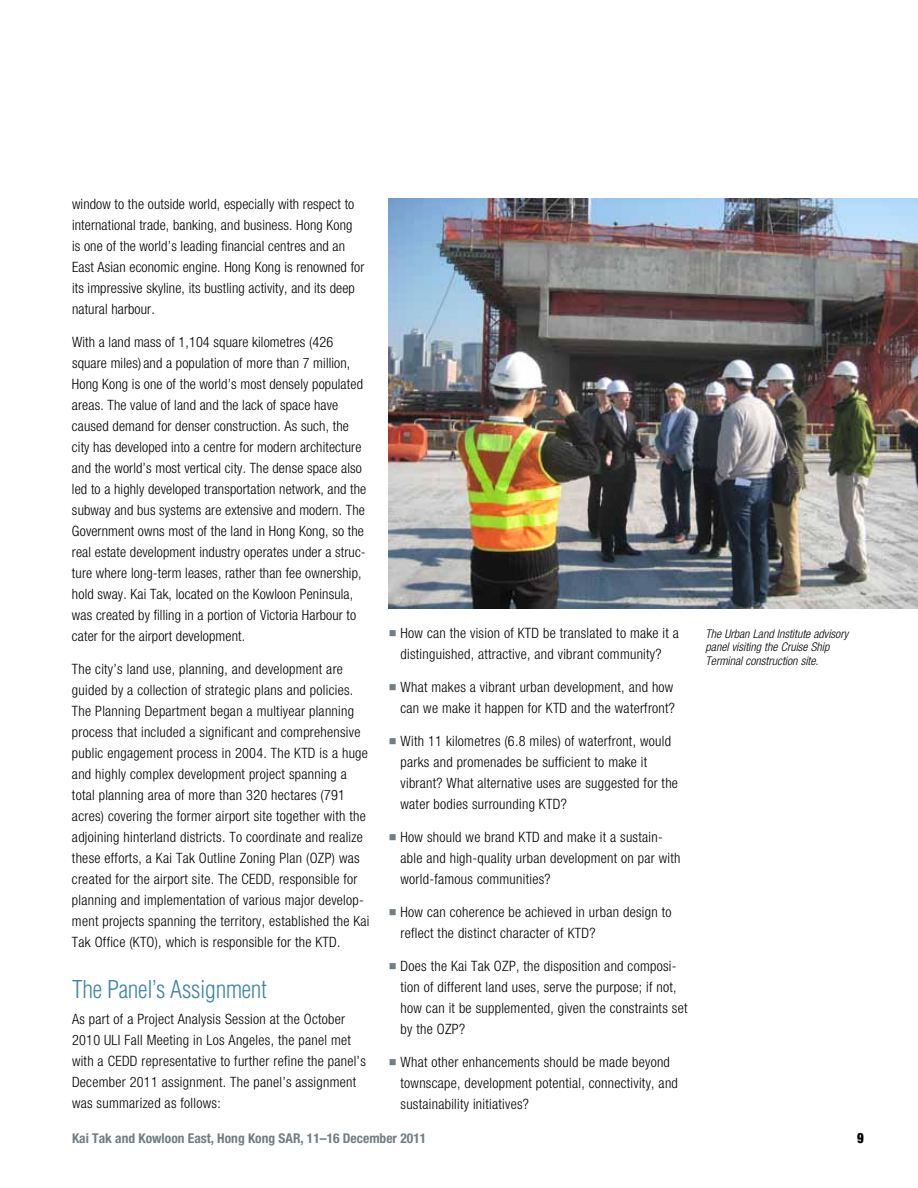
<style>
.page{position:relative;width:918px;height:1188px;background:#fff}
.page>*{position:absolute;margin:0;border:0;box-sizing:border-box;transform-origin:0 0}
.t1{font:300 condensed 24px "Helvetica LT Std";letter-spacing:-.01em;color:#3c85a7}
.t2{font:300 condensed 14.25px/21px "Helvetica Neue";letter-spacing:.02em;color:#000}
.t3{font:900 condensed 14.25px "Helvetica Neue";color:#000;scale:.9 1}
.t4{font:700 condensed 13.5px "Helvetica Neue";color:#727d84}
.t5{font:italic 300 condensed 12px/13.5px "Helvetica Neue";color:#000}
.s1{color:#727d84}
</style>
<div class="page">
<img style="left:389px;top:198px;width:529px;height:411px">
<p class="t2" style="left:72px;top:194px;width:294px">window to the outside world, especially with respect to international trade, banking, and business. Hong Kong<br>is one of the world’s leading financial centres and an East Asian economic engine. Hong Kong is renowned for its impressive skyline, its bustling activity, and its deep natural harbour.</p>
<p class="t2" style="left:72px;top:332px;width:296px">With a land mass of 1,104 square kilometres (426 square miles) and a population of more than 7 million, Hong Kong is one of the world’s most densely populated areas. The value of land and the lack of space have caused demand for denser construction. As such, the city has developed into a centre for modern architecture and the world’s most vertical city. The dense space also led to a highly developed transportation network, and the subway and bus systems are extensive and modern. The Government owns most of the land in Hong Kong, so the real estate development industry operates under a struc&shy;ture where long-term leases, rather than fee ownership, hold sway. Kai Tak, located on the Kowloon Peninsula, was created by filling in a portion of Victoria Harbour to cater for the airport development.</p>
<p class="t2" style="left:72px;top:659px;width:299px">The city’s land use, planning, and development are guided by a collection of strategic plans and policies.<br>The Planning Department began a multiyear planning process that included a significant and comprehensive public engagement process in 2004. The KTD is a huge and highly complex development project spanning a total planning area of more than 320 hectares (791 acres) covering the former airport site together with the adjoining hinterland districts. To coordinate and realize these efforts, a Kai Tak Outline Zoning Plan (OZP) was created for the airport site. The CEDD, responsible for planning and implementation of various major develop&shy;ment projects spanning the territory, established the Kai Tak Office (KTO), which is responsible for the KTD.</p>
<h1 class="t1" style="left:72px;top:975px;width:196px">The Panel’s Assignment</h1>
<p class="t2" style="left:72px;top:1008px;width:295px">As part of a Project Analysis Session at the October 2010 ULI Fall Meeting in Los Angeles, the panel met with a CEDD representative to further refine the panel’s December 2011 assignment. The panel’s assignment was summarized as follows:</p>
<p class="t2" style="left:389px;top:623px;width:292px;text-align:center"><span class="s1">■</span> How can the vision of KTD be translated to make it a distinguished, attractive, and vibrant community?</p>
<p class="t2" style="left:389px;top:677px;width:288px;text-align:right"><span class="s1">■</span> What makes a vibrant urban development, and how can we make it happen for KTD and the waterfront?</p>
<p class="t2" style="left:401px;top:731px;width:279px;text-indent:-12px"><span class="s1">■</span> With 11 kilometres (6.8 miles) of waterfront, would parks and promenades be sufficient to make it vibrant? What alternative uses are suggested for the water bodies surrounding KTD?</p>
<p class="t2" style="left:401px;top:827px;width:281px;text-indent:-12px"><span class="s1">■</span> How should we brand KTD and make it a sustain&shy;able and high-quality urban development on par with world-famous communities?</p>
<p class="t2" style="left:401px;top:902px;width:272px;text-indent:-12px"><span class="s1">■</span> How can coherence be achieved in urban design to reflect the distinct character of KTD?</p>
<p class="t2" style="left:401px;top:956px;width:288px;text-indent:-12px"><span class="s1">■</span> Does the Kai Tak OZP, the disposition and composi&shy;tion of different land uses, serve the purpose; if not, how can it be supplemented, given the constraints set by the OZP?</p>
<p class="t2" style="left:401px;top:1052px;width:279px;text-indent:-12px"><span class="s1">■</span> What other enhancements should be made beyond townscape, development potential, connectivity, and sustainability initiatives?</p>
<p class="t5" style="left:706px;top:627px;width:144px">The Urban Land Institute advisory panel visiting the Cruise Ship<br>Terminal construction site.</p>
<p class="t4" style="left:72px;top:1130px;width:356px">Kai Tak and Kowloon East, Hong Kong SAR, 11–16 December 2011</p>
<p class="t3" style="left:857px;top:1129px;width:9px">9</p>
</div>
